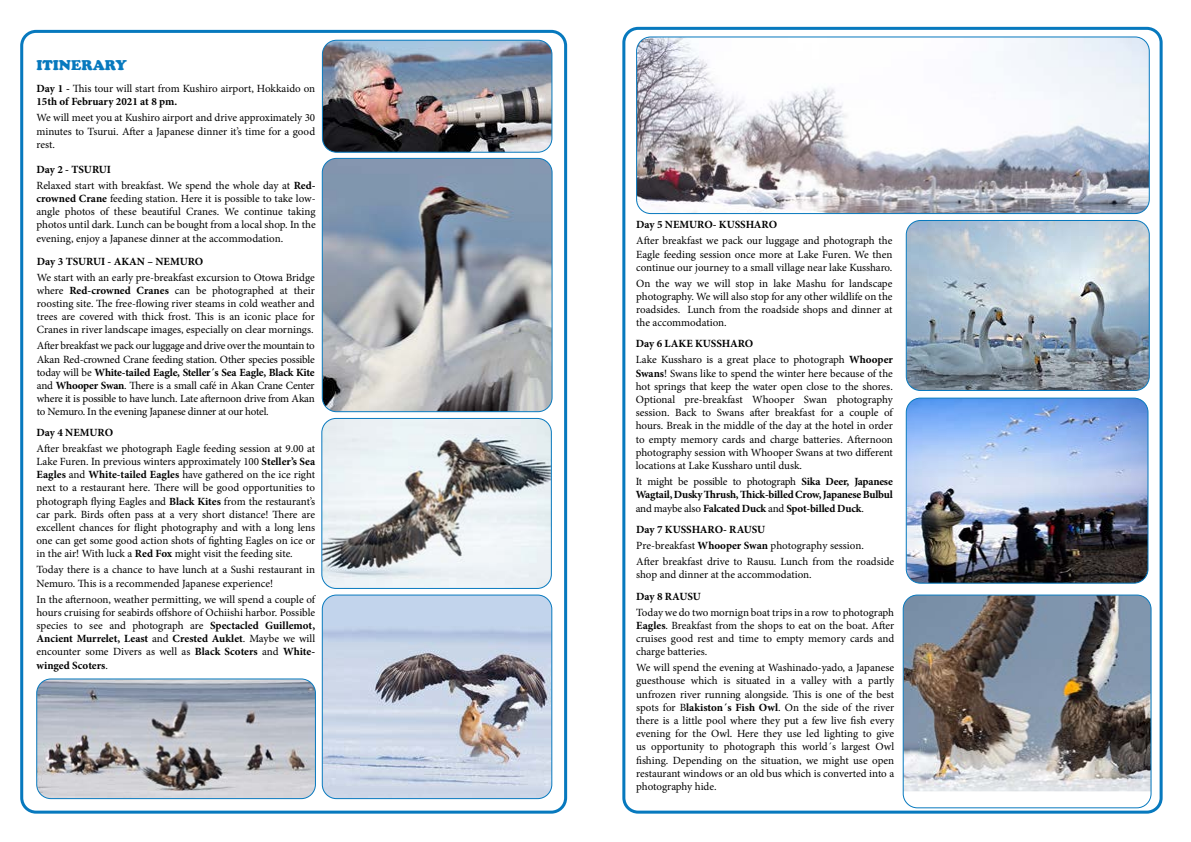
<style>
.page{position:relative;width:1191px;height:842px;background:#fff}
.page>*{position:absolute;margin:0;border:0;box-sizing:border-box;transform-origin:0 0}
.t1{font:14px "Cooper Black Std";color:#0779be}
.t2{font:11px/13.2px "Minion Pro";letter-spacing:-.005em;color:#000;text-align:justify}
.t3{font:700 11px/13.2px "Minion Pro";letter-spacing:-.01em;color:#000;text-align:justify}
.s1{font-weight:700}
.s2{font-weight:400}
</style>
<div class="page">
<div style="left:20px;top:30px;width:547px;height:784px;border:3px solid #0779be;border-radius:14px"></div>
<div style="left:622px;top:27px;width:540px;height:787px;border:3px solid #0779be;border-radius:14px"></div>
<img style="left:322px;top:418px;width:229px;height:170px">
<div style="left:322px;top:418px;width:229px;height:170px;border:1px solid #0779be;border-radius:14px"></div>
<img style="left:322px;top:40px;width:230px;height:112px">
<div style="left:322px;top:40px;width:230px;height:112px;border:1px solid #0779be;border-radius:14px"></div>
<img style="left:906px;top:398px;width:242px;height:185px">
<div style="left:906px;top:398px;width:242px;height:185px;border:1px solid #0779be;border-radius:14px"></div>
<img style="left:322px;top:595px;width:230px;height:204px">
<div style="left:322px;top:595px;width:230px;height:204px;border:1px solid #0779be;border-radius:14px"></div>
<img style="left:322px;top:158px;width:230px;height:254px">
<div style="left:322px;top:158px;width:230px;height:254px;border:1px solid #0779be;border-radius:14px"></div>
<img style="left:37px;top:679px;width:278px;height:120px">
<div style="left:37px;top:679px;width:278px;height:120px;border:1px solid #0779be;border-radius:14px"></div>
<img style="left:636px;top:37px;width:513px;height:177px">
<div style="left:636px;top:37px;width:513px;height:177px;border:1px solid #0779be;border-radius:14px"></div>
<img style="left:906px;top:220px;width:243px;height:170px">
<div style="left:906px;top:220px;width:243px;height:171px;border:1px solid #0779be;border-radius:14px"></div>
<img style="left:903px;top:595px;width:248px;height:196px">
<div style="left:903px;top:595px;width:248px;height:213px;border:1px solid #0779be;border-radius:14px"></div>
<p class="t1" style="left:36px;top:57px;width:92px">ITINERARY</p>
<p class="t2" style="left:36px;top:82px;width:280px"><span class="s1">Day 1 -</span> This tour will start from Kushiro airport, Hokkaido on<br><span class="s1">15th of February 2021 at 8 pm.</span></p>
<p class="t2" style="left:36px;top:111px;width:280px">We will meet you at Kushiro airport and drive approximately 30 minutes to Tsurui. After a Japanese dinner it’s time for a good rest.</p>
<p class="t2" style="left:36px;top:161px;width:281px;line-height:16px"><span class="s1">Day 2 - TSURUI<br></span>Relaxed start with breakfast. We spend the whole day at <span class="s1">Red-</span></p>
<p class="t2" style="left:36px;top:192px;width:281px"><span class="s1">crowned Crane</span> feeding station. Here it is possible to take low&shy;angle photos of these beautiful Cranes. We continue taking photos until dark. Lunch can be bought from a local shop. In the evening, enjoy a Japanese dinner at the accommodation.</p>
<p class="t3" style="left:37px;top:254px;width:168px">Day 3 TSURUI - AKAN – NEMURO</p>
<p class="t2" style="left:37px;top:270px;width:279px">We start with an early pre-breakfast excursion to Otowa Bridge where <span class="s1">Red-crowned Cranes</span> can be photographed at their roosting site. The free-flowing river steams in cold weather and trees are covered with thick frost. This is an iconic place for Cranes in river landscape images, especially on clear mornings.</p>
<p class="t2" style="left:37px;top:339px;width:279px">After breakfast we pack our luggage and drive over the mountain to Akan Red-crowned Crane feeding station. Other species possible today will be <span class="s1">White-tailed Eagle, Steller´s Sea Eagle, Black Kite </span>and <span class="s1">Whooper Swan</span>. There is a small café in Akan Crane Center where it is possible to have lunch. Late afternoon drive from Akan to Nemuro. In the evening Japanese dinner at our hotel.</p>
<p class="t3" style="left:36px;top:425px;width:78px">Day 4 NEMURO</p>
<p class="t2" style="left:36px;top:442px;width:280px">After breakfast we photograph Eagle feeding session at 9.00 at Lake Furen. In previous winters approximately 100 <span class="s1">Steller’s Sea Eagles</span> and <span class="s1">White-tailed Eagles</span> have gathered on the ice right next to a restaurant here. There will be good opportunities to photograph flying Eagles and <span class="s1">Black Kites</span> from the restaurant’s car park. Birds often pass at a very short distance! There are excellent chances for flight photography and with a long lens one can get some good action shots of fighting Eagles on ice or in the air! With luck a <span class="s1">Red Fox</span> might visit the feeding site.</p>
<p class="t2" style="left:36px;top:563px;width:280px">Today there is a chance to have lunch at a Sushi restaurant in<br>Nemuro. This is a recommended Japanese experience!</p>
<p class="t2" style="left:36px;top:592px;width:280px">In the afternoon, weather permitting, we will spend a couple of hours cruising for seabirds offshore of Ochiishi harbor. Possible species to see and photograph are <span class="s1">Spectacled Guillemot, Ancient Murrelet, Least</span> and <span class="s1">Crested Auklet</span>. Maybe we will encounter some Divers as well as <span class="s1">Black Scoters</span> and <span class="s1">White&shy;winged Scoters</span>.</p>
<p class="t3" style="left:636px;top:218px;width:142px">Day 5 NEMURO- KUSSHARO</p>
<p class="t2" style="left:636px;top:234px;width:258px">After breakfast we pack our luggage and photograph the Eagle feeding session once more at Lake Furen. We then continue our journey to a small village near lake Kussharo.</p>
<p class="t2" style="left:636px;top:277px;width:258px">On the way we will stop in lake Mashu for landscape photography. We will also stop for any other wildlife on the roadsides. Lunch from the roadside shops and dinner at the accommodation.</p>
<p class="t2" style="left:636px;top:336px;width:259px;line-height:16px"><span class="s1">Day 6 LAKE KUSSHARO<br></span>Lake Kussharo is a great place to photograph <span class="s1">Whooper</span></p>
<p class="t2" style="left:636px;top:367px;width:259px"><span class="s1">Swans</span>! Swans like to spend the winter here because of the hot springs that keep the water open close to the shores.<br>Optional pre-breakfast Whooper Swan photography session. Back to Swans after breakfast for a couple of hours. Break in the middle of the day at the hotel in order to empty memory cards and charge batteries. Afternoon photography session with Whooper Swans at two different locations at Lake Kussharo until dusk.</p>
<p class="t3" style="left:636px;top:475px;width:259px"><span class="s2">It might be possible to photograph</span> Sika Deer, Japanese Wagtail, Dusky Thrush, Thick-billed Crow, Japanese Bulbul <span class="s2">and maybe also</span> Falcated Duck <span class="s2">and</span> Spot-billed Duck<span class="s2">.</span></p>
<p class="t2" style="left:636px;top:521px;width:259px;line-height:16px;text-align:left"><span class="s1">Day 7 KUSSHARO- RAUSU<br></span>Pre-breakfast <span class="s1">Whooper Swan</span> photography session.<br>After breakfast drive to Rausu. Lunch from the roadside</p>
<p class="t2" style="left:636px;top:568px;width:177px">shop and dinner at the accommodation.</p>
<p class="t3" style="left:636px;top:589px;width:66px">Day 8 RAUSU</p>
<p class="t2" style="left:636px;top:606px;width:259px">Today we do two mornign boat trips in a row to photograph <span class="s1">Eagles</span>. Breakfast from the shops to eat on the boat. After cruises good rest and time to empty memory cards and charge batteries.</p>
<p class="t2" style="left:636px;top:661px;width:260px">We will spend the evening at Washinado-yado, a Japanese guesthouse which is situated in a valley with a partly unfrozen river running alongside. This is one of the best spots for B<span class="s1">lakiston´s Fish Owl</span>. On the side of the river there is a little pool where they put a few live fish every evening for the Owl. Here they use led lighting to give us opportunity to photograph this world´s largest Owl fishing. Depending on the situation, we might use open restaurant windows or an old bus which is converted into a photography hide.</p>
</div>
